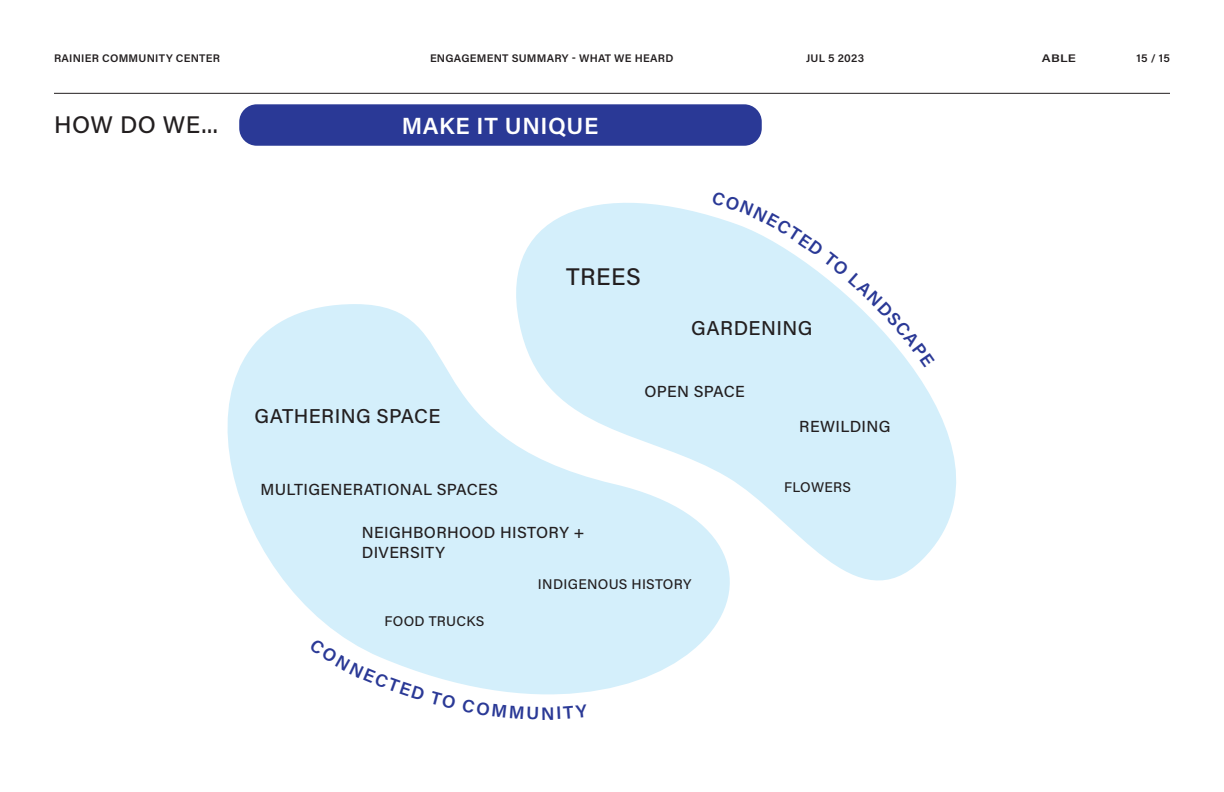
<style>
.page{position:relative;width:1224px;height:792px;background:#fff}
.page>*{position:absolute;margin:0;border:0;box-sizing:border-box;transform-origin:0 0}
.H2_-_PAGE_TITLE{font:500 24px "Acumin Pro";letter-spacing:.02em;color:#231f20}
.D3_-_DIAGRAM_TYPICAL{font:600 23.4px "Acumin Pro";letter-spacing:.03em;color:#fff}
.H2_-_PAGE_TITLE-2{font:500 20px "Acumin Pro";letter-spacing:.02em;color:#231f20}
.H2_-_PAGE_TITLE-3{font:500 16px/20px "Acumin Pro";letter-spacing:.02em;color:#231f20}
.H2_-_PAGE_TITLE-4{font:500 14px "Acumin Pro";letter-spacing:.02em;color:#231f20}
.H3_-_STANDARD{font:600 11px "Acumin Pro";letter-spacing:.02em;color:#231f20}
.H3_-_STANDARD-2{font:600 11px "Acumin Pro";letter-spacing:.02em;color:#231f20;scale:1.2 1}
</style>
<div class="page">
<hr style="left:54px;top:93px;width:1116px;height:1px;background:#231f20">
<div style="left:239px;top:104px;width:523px;height:42px;background:#2a3996;border-radius:18px"></div>
<svg style="left:227px;top:304px;width:488px;height:391px;fill:#d4effb"></svg>
<svg style="left:490px;top:203px;width:466px;height:423px;fill:#d4effb"></svg>
<svg style="left:309px;top:638px;width:147px;height:57px"></svg>
<svg style="left:712px;top:203px;width:223px;height:164px"></svg>
<p class="H3_-_STANDARD" style="left:54px;top:51px;width:168px">RAINIER COMMUNITY CENTER</p>
<p class="H3_-_STANDARD" style="left:430px;top:51px;width:245px">ENGAGEMENT SU MMARY - WHAT WE HEARD</p>
<p class="H3_-_STANDARD" style="left:806px;top:51px;width:60px">JUL 5 2023</p>
<p class="H3_-_STANDARD-2" style="left:1042px;top:51px;width:30px">ABLE</p>
<p class="H3_-_STANDARD" style="left:1137px;top:51px;width:35px">15 / 15</p>
<p class="H2_-_PAGE_TITLE" style="left:54px;top:108px;width:165px">HOW DO WE...</p>
<p class="D3_-_DIAGRAM_TYPICAL" style="left:402px;top:109px;width:198px">MAKE IT UNIQUE</p>
<p class="H2_-_PAGE_TITLE" style="left:566px;top:260px;width:76px">TREES</p>
<p class="H2_-_PAGE_TITLE-2" style="left:691px;top:314px;width:123px">GARDENING</p>
<p class="H2_-_PAGE_TITLE-2" style="left:255px;top:402px;width:187px">GATHERING SPACE</p>
<p class="H2_-_PAGE_TITLE-3" style="left:260px;top:479px;width:239px">MULTIGENERATIONAL SPACES</p>
<p class="H2_-_PAGE_TITLE-3" style="left:362px;top:522px;width:224px">NEIGHBORHOOD HISTORY +<br>DIVERSITY</p>
<p class="H2_-_PAGE_TITLE-3" style="left:645px;top:381px;width:102px">OPEN SPACE</p>
<p class="H2_-_PAGE_TITLE-4" style="left:384px;top:612px;width:102px">FOOD TRUCKS</p>
<p class="H2_-_PAGE_TITLE-4" style="left:538px;top:574px;width:155px">INDIGENOUS HISTORY</p>
<p class="H2_-_PAGE_TITLE-3" style="left:799px;top:415px;width:93px">REWILDING</p>
<p class="H2_-_PAGE_TITLE-4" style="left:784px;top:477px;width:68px">FLOWERS</p>
</div>
